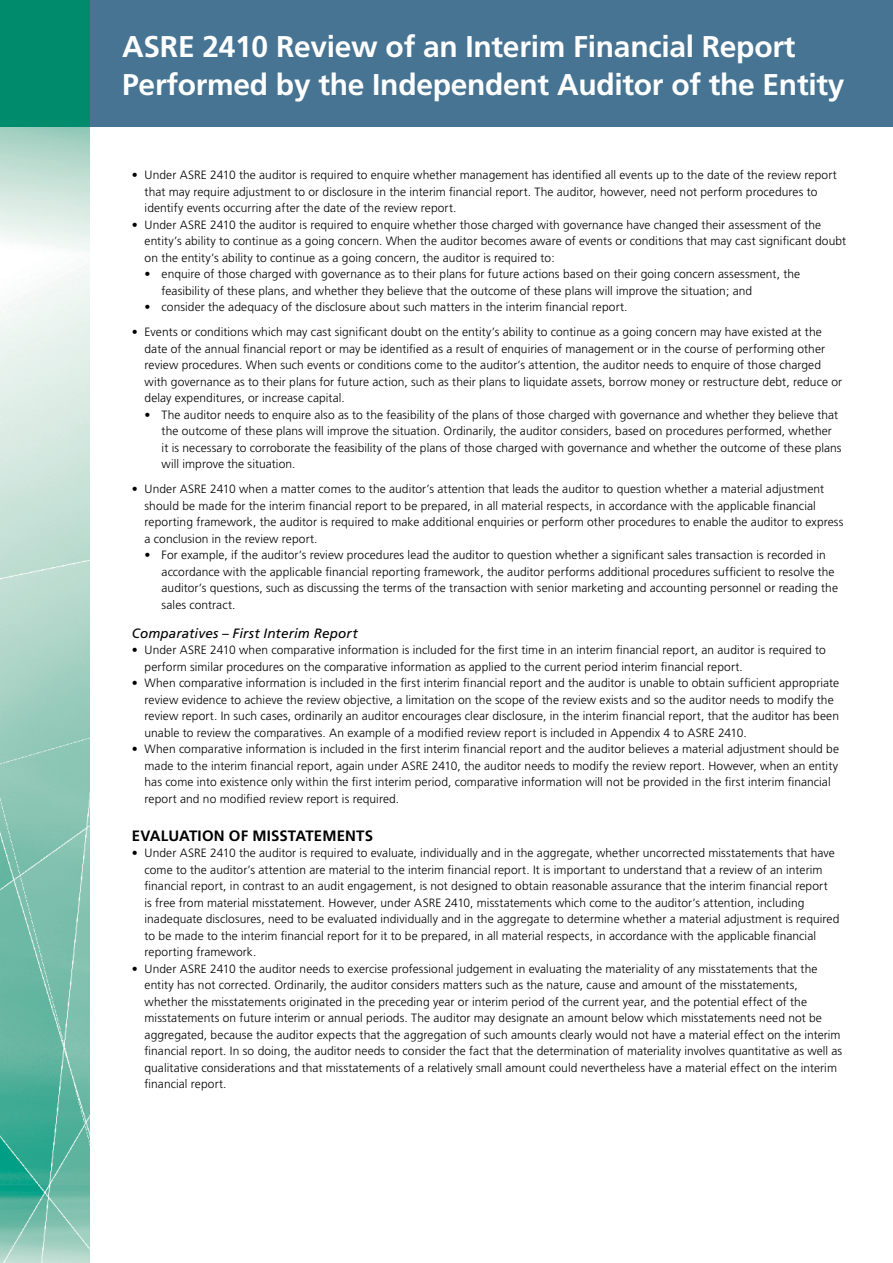
<style>
.page{position:relative;width:893px;height:1263px;background:#fff}
.page>*{position:absolute;margin:0;border:0;box-sizing:border-box;transform-origin:0 0}
.t1{font:700 30px/37.5px "Frutiger";letter-spacing:-.01em;color:#fff}
.t2{font:700 15px "Frutiger";color:#000}
.t3{font:italic 13.5px "Frutiger";letter-spacing:.01em;color:#000}
.t4{font:300 12px/16.5px "Frutiger";letter-spacing:.01em;color:#000}
</style>
<div class="page">
<img style="left:0;top:126px;width:89px;height:1137px">
<div style="left:0;top:0;width:893px;height:126px;background:#467492"></div>
<div style="left:0;top:0;width:89px;height:126px;background:#008b6c"></div>
<h1 class="t1" style="left:122px;top:28px;width:724px">ASRE 2410 Review of an Interim Financial Report<br>Performed by the Independent Auditor of the Entity</h1>
<p class="t4" style="left:145px;top:167px;width:694px;text-indent:-13px">• Under ASRE 2410 the auditor is required to enquire whether management has identified all events up to the date of the review report that may require adjustment to or disclosure in the interim financial report. The auditor, however, need not perform procedures to identify events occurring after the date of the review report.</p>
<p class="t4" style="left:145px;top:216px;width:703px;text-indent:-13px">• Under ASRE 2410 the auditor is required to enquire whether those charged with governance have changed their assessment of the entity’s ability to continue as a going concern. When the auditor becomes aware of events or conditions that may cast significant doubt on the entity’s ability to continue as a going concern, the auditor is required to:</p>
<p class="t4" style="left:162px;top:266px;width:640px;text-indent:-17px">• enquire of those charged with governance as to their plans for future actions based on their going concern assessment, the feasibility of these plans, and whether they believe that the outcome of these plans will improve the situation; and</p>
<p class="t4" style="left:145px;top:299px;width:484px">• consider the adequacy of the disclosure about such matters in the interim financial report.</p>
<p class="t4" style="left:145px;top:324px;width:699px;text-indent:-13px">• Events or conditions which may cast significant doubt on the entity’s ability to continue as a going concern may have existed at the date of the annual financial report or may be identified as a result of enquiries of management or in the course of performing other review procedures. When such events or conditions come to the auditor’s attention, the auditor needs to enquire of those charged with governance as to their plans for future action, such as their plans to liquidate assets, borrow money or restructure debt, reduce or delay expenditures, or increase capital.</p>
<p class="t4" style="left:162px;top:406px;width:681px;text-indent:-17px">• The auditor needs to enquire also as to the feasibility of the plans of those charged with governance and whether they believe that the outcome of these plans will improve the situation. Ordinarily, the auditor considers, based on procedures performed, whether it is necessary to corroborate the feasibility of the plans of those charged with governance and whether the outcome of these plans will improve the situation.</p>
<p class="t4" style="left:145px;top:481px;width:700px;text-indent:-13px">• Under ASRE 2410 when a matter comes to the auditor’s attention that leads the auditor to question whether a material adjustment should be made for the interim financial report to be prepared, in all material respects, in accordance with the applicable financial reporting framework, the auditor is required to make additional enquiries or perform other procedures to enable the auditor to express a conclusion in the review report.</p>
<p class="t4" style="left:162px;top:547px;width:678px;text-indent:-17px">• For example, if the auditor’s review procedures lead the auditor to question whether a significant sales transaction is recorded in accordance with the applicable financial reporting framework, the auditor performs additional procedures sufficient to resolve the auditor’s questions, such as discussing the terms of the transaction with senior marketing and accounting personnel or reading the sales contract.</p>
<p class="t3" style="left:132px;top:625px;width:227px">Comparatives – First Interim Report</p>
<p class="t4" style="left:145px;top:642px;width:683px;text-indent:-13px">• Under ASRE 2410 when comparative information is included for the first time in an interim financial report, an auditor is required to perform similar procedures on the comparative information as applied to the current period interim financial report.</p>
<p class="t4" style="left:145px;top:675px;width:696px;text-indent:-13px">• When comparative information is included in the first interim financial report and the auditor is unable to obtain sufficient appropriate review evidence to achieve the review objective, a limitation on the scope of the review exists and so the auditor needs to modify the review report. In such cases, ordinarily an auditor encourages clear disclosure, in the interim financial report, that the auditor has been unable to review the comparatives. An example of a modified review report is included in Appendix 4 to ASRE 2410.</p>
<p class="t4" style="left:145px;top:741px;width:696px;text-indent:-13px">• When comparative information is included in the first interim financial report and the auditor believes a material adjustment should be made to the interim financial report, again under ASRE 2410, the auditor needs to modify the review report. However, when an entity has come into existence only within the first interim period, comparative information will not be provided in the first interim financial report and no modified review report is required.</p>
<p class="t2" style="left:132px;top:827px;width:29px">Evaluation</p>
<p class="t2" style="left:229px;top:827px;width:34px">of misstat</p>
<p class="t2" style="left:314px;top:827px;width:41px">ements</p>
<p class="t4" style="left:145px;top:845px;width:696px;text-indent:-13px">• Under ASRE 2410 the auditor is required to evaluate, individually and in the aggregate, whether uncorrected misstatements that have come to the auditor’s attention are material to the interim financial report. It is important to understand that a review of an interim financial report, in contrast to an audit engagement, is not designed to obtain reasonable assurance that the interim financial report<br>is free from material misstatement. However, under ASRE 2410, misstatements which come to the auditor’s attention, including inadequate disclosures, need to be evaluated individually and in the aggregate to determine whether a material adjustment is required to be made to the interim financial report for it to be prepared, in all material respects, in accordance with the applicable financial reporting framework.</p>
<p class="t4" style="left:145px;top:960px;width:699px;text-indent:-13px">• Under ASRE 2410 the auditor needs to exercise professional judgement in evaluating the materiality of any misstatements that the entity has not corrected. Ordinarily, the auditor considers matters such as the nature, cause and amount of the misstatements, whether the misstatements originated in the preceding year or interim period of the current year, and the potential effect of the misstatements on future interim or annual periods. The auditor may designate an amount below which misstatements need not be aggregated, because the auditor expects that the aggregation of such amounts clearly would not have a material effect on the interim financial report. In so doing, the auditor needs to consider the fact that the determination of materiality involves quantitative as well as qualitative considerations and that misstatements of a relatively small amount could nevertheless have a material effect on the interim financial report.</p>
</div>
